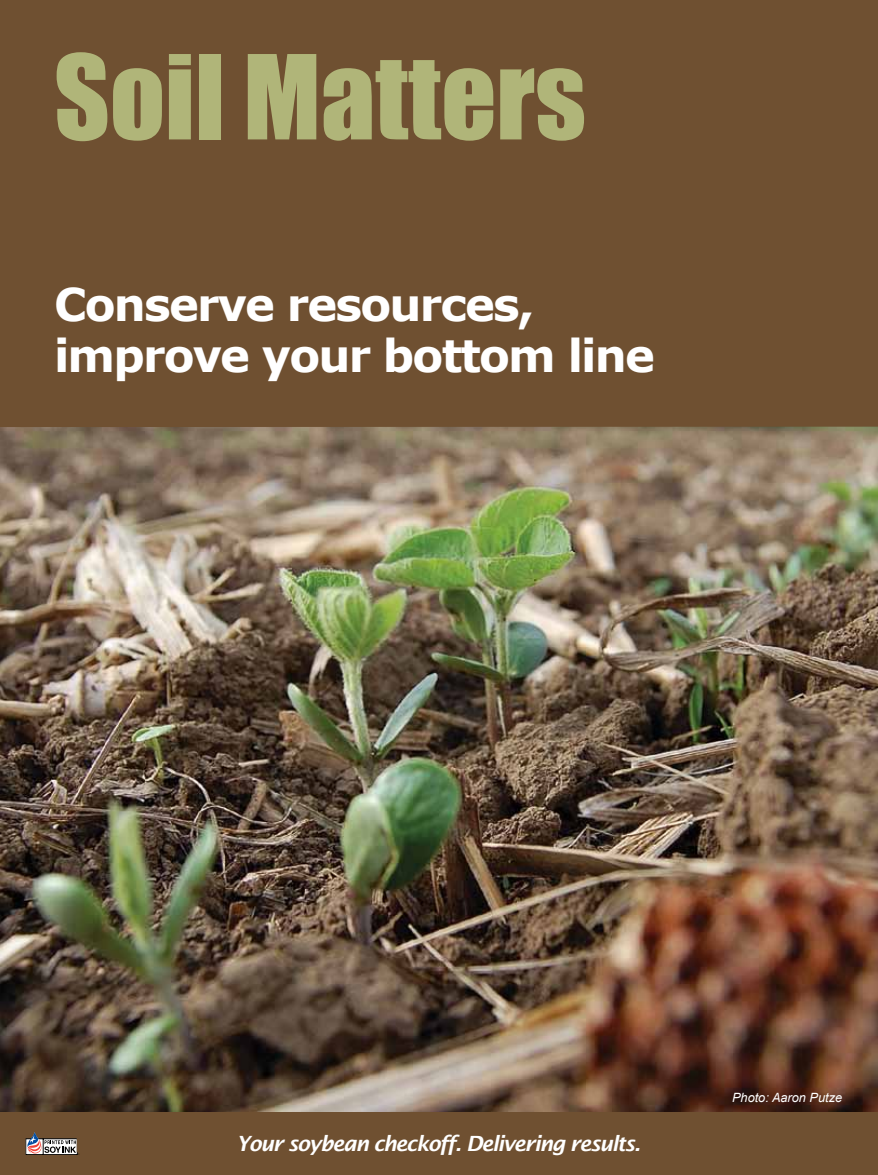
<style>
.page{position:relative;width:878px;height:1175px;background:#fff}
.page>*{position:absolute;margin:0;border:0;box-sizing:border-box;transform-origin:0 0}
.t1{font:108px "Impact";color:#b0b579}
.t2{font:700 45px/51px "Verdana";letter-spacing:-.04em;color:#fff}
.t3{font:italic 600 21px "Lucida Sans";letter-spacing:-.06em;color:#fff}
.t4{font:italic 12.75px "Arial";color:#fff}
</style>
<div class="page">
<img style="left:0;top:427px;width:878px;height:685px">
<div style="left:0;top:1112px;width:878px;height:62px;background:#6f5031"></div>
<svg style="left:25px;top:1132px;width:54px;height:22px"></svg>
<div style="left:0;top:0;width:878px;height:427px;background:#6f5031"></div>
<h1 class="t1" style="left:54px;top:13px;width:533px">Soil Matters</h1>
<p class="t2" style="left:54px;top:278px;width:602px">Conserve resources, improve your bottom line</p>
<p class="t3" style="left:236px;top:1131px;width:406px">Your soybean checkoff. Delivering results.</p>
<p class="t4" style="left:732px;top:1090px;width:112px">Photo: Aaron Putze</p>
</div>
